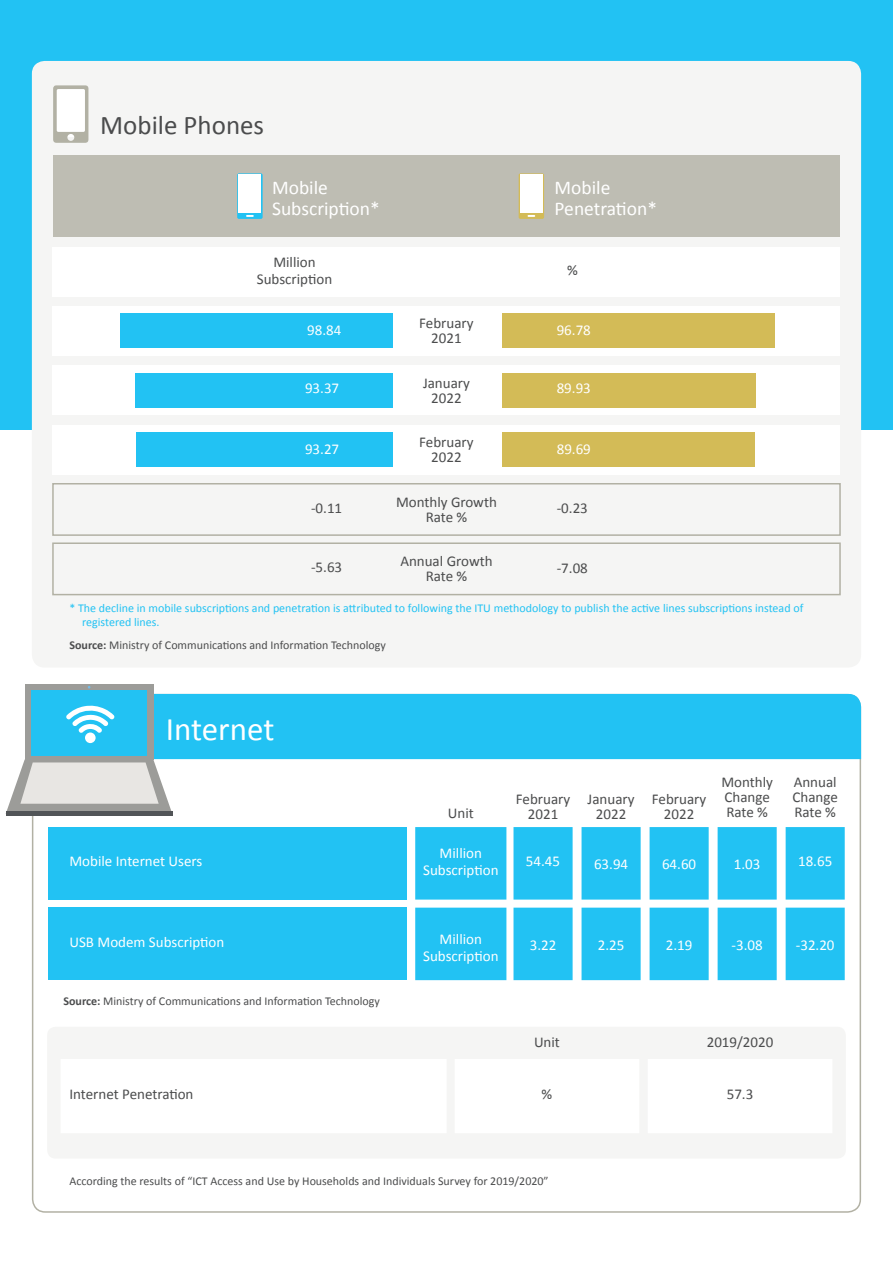
<style>
.page{position:relative;width:893px;height:1263px;background:#fff}
.page>*{position:absolute;margin:0;border:0;box-sizing:border-box;transform-origin:0 0}
.t1{font:33px "Calibri";color:#fff}
.t2{font:27px "Calibri";color:#4b4c4d}
.t3{font:19.5px/20.2px "Calibri";color:#fff}
.t4{font:15px/15px "Calibri";color:#4b4c4d;text-align:center}
.t5{font:15px/17.2px "Calibri";color:#fff;text-align:center}
.t6{font:12px "Calibri";color:#4b4c4d}
.t7{font:12px/13.8px "Calibri";color:#22c2f3}
.s1{font-weight:700}
</style>
<div class="page">
<div style="left:0;top:0;width:893px;height:429px;background:#22c2f3"></div>
<div style="left:32px;top:61px;width:829px;height:606px;background:#f5f5f4;border-radius:13px"></div>
<div style="left:53px;top:425px;width:787px;height:50px;background:#fff"></div>
<div style="left:53px;top:366px;width:787px;height:49px;background:#fff"></div>
<div style="left:53px;top:306px;width:787px;height:50px;background:#fff"></div>
<div style="left:53px;top:247px;width:787px;height:49px;background:#fff"></div>
<div style="left:53px;top:155px;width:787px;height:82px;background:#bebdb3"></div>
<svg style="left:53px;top:85px;width:35px;height:58px"></svg>
<div style="left:502px;top:314px;width:272px;height:34px;background:#d3bb57"></div>
<div style="left:502px;top:373px;width:253px;height:34px;background:#d3bb57"></div>
<div style="left:502px;top:433px;width:253px;height:34px;background:#d3bb57"></div>
<div style="left:121px;top:314px;width:272px;height:34px;background:#22c2f3"></div>
<div style="left:136px;top:373px;width:257px;height:34px;background:#22c2f3"></div>
<div style="left:136px;top:433px;width:257px;height:34px;background:#22c2f3"></div>
<div style="left:48px;top:827px;width:359px;height:72px;background:#22c2f3"></div>
<div style="left:513px;top:827px;width:60px;height:72px;background:#22c2f3"></div>
<div style="left:415px;top:827px;width:91px;height:72px;background:#22c2f3"></div>
<div style="left:582px;top:827px;width:59px;height:72px;background:#22c2f3"></div>
<div style="left:650px;top:827px;width:59px;height:72px;background:#22c2f3"></div>
<div style="left:786px;top:827px;width:59px;height:72px;background:#22c2f3"></div>
<div style="left:718px;top:827px;width:59px;height:72px;background:#22c2f3"></div>
<div style="left:786px;top:908px;width:59px;height:72px;background:#22c2f3"></div>
<div style="left:718px;top:908px;width:59px;height:72px;background:#22c2f3"></div>
<div style="left:513px;top:908px;width:60px;height:72px;background:#22c2f3"></div>
<div style="left:415px;top:908px;width:91px;height:72px;background:#22c2f3"></div>
<div style="left:582px;top:908px;width:59px;height:72px;background:#22c2f3"></div>
<div style="left:650px;top:908px;width:59px;height:72px;background:#22c2f3"></div>
<div style="left:52px;top:483px;width:789px;height:53px;border:2px solid #b2b1a4"></div>
<div style="left:52px;top:542px;width:789px;height:53px;border:2px solid #b2b1a4"></div>
<div style="left:154px;top:694px;width:707px;height:65px;background:#22c2f3"></div>
<hr style="left:6px;top:811px;width:166px;height:4px;background:#515457">
<svg style="left:6px;top:759px;width:166px;height:52px;background:#d5d3d1"></svg>
<div style="left:25px;top:684px;width:129px;height:75px;background:#9c9c99"></div>
<div style="left:32px;top:690px;width:115px;height:65px;background:#22c2f3"></div>
<svg style="left:519px;top:173px;width:25px;height:46px"></svg>
<svg style="left:528px;top:215px;width:7px;height:2px"></svg>
<div style="left:520px;top:175px;width:23px;height:38px;background:#fff"></div>
<div style="left:237px;top:173px;width:26px;height:46px;background:#22c2f3;border-radius:2px"></div>
<svg style="left:246px;top:215px;width:8px;height:2px"></svg>
<div style="left:238px;top:175px;width:23px;height:38px;background:#fff"></div>
<div style="left:48px;top:908px;width:359px;height:72px;background:#22c2f3"></div>
<div style="left:47px;top:1027px;width:799px;height:131px;background:#f5f5f4;border-radius:9px"></div>
<div style="left:455px;top:1059px;width:184px;height:74px;background:#fff"></div>
<div style="left:61px;top:1059px;width:385px;height:74px;background:#fff"></div>
<div style="left:648px;top:1059px;width:184px;height:74px;background:#fff"></div>
<svg style="left:66px;top:705px;width:48px;height:28px"></svg>
<div style="left:85px;top:732px;width:11px;height:11px;background:#fff;border-radius:50%"></div>
<h2 class="t2" style="left:100px;top:108px;width:165px">Mobile Phones</h2>
<h3 class="t3" style="left:272px;top:177px;width:109px">Mobile<br>Subscription*</h3>
<p class="t4" style="left:257px;top:252px;width:77px;line-height:17.2px">Million<br>Subscription</p>
<h3 class="t3" style="left:555px;top:177px;width:104px">Mobile<br>Penetration*</h3>
<p class="t4" style="left:567px;top:262px;width:12px">%</p>
<p class="t4" style="left:419px;top:315px;width:56px">February<br>2021</p>
<p class="t4" style="left:423px;top:375px;width:49px">January<br>2022</p>
<p class="t4" style="left:419px;top:434px;width:56px">February<br>2022</p>
<p class="t5" style="left:307px;top:320px;width:36px">98.84</p>
<p class="t5" style="left:557px;top:320px;width:36px">96.78</p>
<p class="t5" style="left:305px;top:379px;width:36px">93.37</p>
<p class="t5" style="left:557px;top:379px;width:36px">89.93</p>
<p class="t5" style="left:305px;top:439px;width:36px">93.27</p>
<p class="t5" style="left:557px;top:439px;width:36px">89.69</p>
<p class="t4" style="left:311px;top:500px;width:33px">-0.11</p>
<p class="t4" style="left:396px;top:493px;width:102px">Monthly Growth</p>
<p class="t4" style="left:557px;top:500px;width:33px">-0.23</p>
<p class="t4" style="left:426px;top:508px;width:43px">Rate %</p>
<p class="t4" style="left:311px;top:558px;width:33px">-5.63</p>
<p class="t4" style="left:557px;top:559px;width:33px">-7.08</p>
<p class="t4" style="left:400px;top:553px;width:94px">Annual Growth<br>Rate %</p>
<p class="t7" style="left:82px;top:600px;width:723px;text-indent:-13px">* The decline in mobile subscriptions and penetration is attributed to following the ITU methodology to publish the active lines subscriptions instead of registered lines.</p>
<p class="t6" style="left:69px;top:637px;width:318px"><span class="s1">Source:</span> Ministry of Communications and Information Technology</p>
<h1 class="t1" style="left:166px;top:708px;width:110px">Internet</h1>
<p class="t5" style="left:69px;top:852px;width:134px">Mobile Internet Users</p>
<p class="t5" style="left:69px;top:932px;width:156px">USB Modem Subscription</p>
<p class="t6" style="left:63px;top:994px;width:318px"><span class="s1">Source:</span> Ministry of Communications and Information Technology</p>
<p class="t4" style="left:448px;top:804px;width:27px">Unit</p>
<p class="t4" style="left:516px;top:790px;width:56px">February<br>2021</p>
<p class="t4" style="left:652px;top:790px;width:56px">February<br>2022</p>
<p class="t4" style="left:588px;top:790px;width:49px">January<br>2022</p>
<p class="t4" style="left:721px;top:774px;width:53px;text-align:left">Monthly<br>Change<br>Rate %</p>
<p class="t4" style="left:792px;top:774px;width:47px;text-align:justify">Annual Change Rate %</p>
<p class="t5" style="left:423px;top:843px;width:77px">Million<br>Subscription</p>
<p class="t5" style="left:526px;top:852px;width:36px">54.45</p>
<p class="t5" style="left:594px;top:855px;width:36px">63.94</p>
<p class="t5" style="left:662px;top:855px;width:36px">64.60</p>
<p class="t5" style="left:734px;top:855px;width:28px">1.03</p>
<p class="t5" style="left:798px;top:852px;width:36px">18.65</p>
<p class="t5" style="left:440px;top:929px;width:44px">Million</p>
<p class="t5" style="left:423px;top:946px;width:77px">Subscription</p>
<p class="t5" style="left:530px;top:935px;width:28px">3.22</p>
<p class="t5" style="left:598px;top:935px;width:28px">2.25</p>
<p class="t5" style="left:666px;top:935px;width:28px">2.19</p>
<p class="t5" style="left:732px;top:935px;width:33px">-3.08</p>
<p class="t5" style="left:796px;top:935px;width:40px">-32.20</p>
<p class="t4" style="left:534px;top:1034px;width:27px">Unit</p>
<p class="t4" style="left:707px;top:1034px;width:68px">2019/2020</p>
<p class="t4" style="left:69px;top:1086px;width:126px">Internet Penetration</p>
<p class="t4" style="left:542px;top:1086px;width:12px">%</p>
<p class="t4" style="left:727px;top:1086px;width:28px">57.3</p>
<p class="t6" style="left:69px;top:1173px;width:481px">According the results of “ICT Access and Use by Households and Individuals Survey for 2019/2020”</p>
</div>
